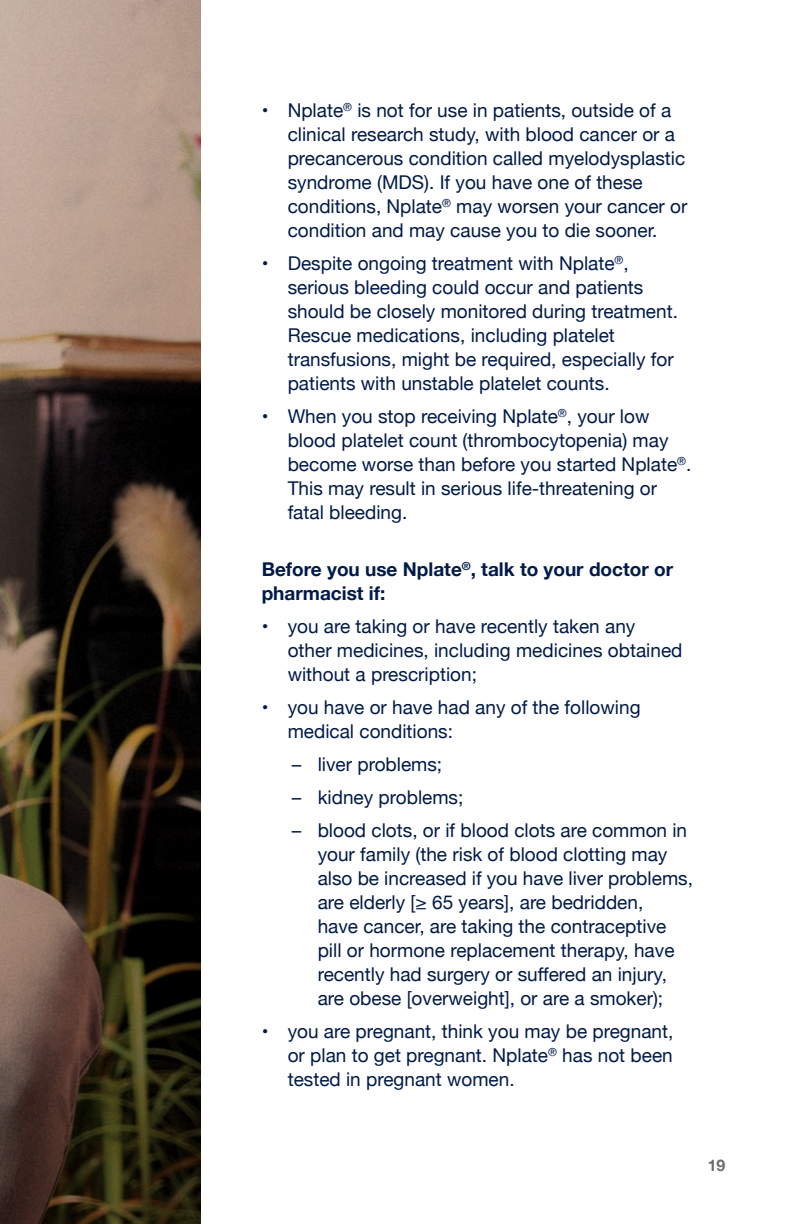
<style>
.page{position:relative;width:792px;height:1224px;background:#fff}
.page>*{position:absolute;margin:0;border:0;box-sizing:border-box;transform-origin:0 0}
.t1{font:19px/24px "Helvetica Neue";color:#001a49}
.t2{font:700 19px/24px "Helvetica Neue";color:#001a49}
.t3{font:700 16px "Helvetica Neue";color:#6d6e71}
</style>
<div class="page">
<svg style="left:0;top:0;width:200px;height:1224px;background:#5b4b3d"></svg>
<p class="t1" style="left:288px;top:99px;width:401px;text-indent:-26px">• Nplate<sup>®</sup> is not for use in patients, outside of a clinical research study, with blood cancer or a precancerous condition called myelodysplastic syndrome (MDS). If you have one of these conditions, Nplate<sup>®</sup> may worsen your cancer or condition and may cause you to die sooner.</p>
<p class="t1" style="left:288px;top:252px;width:392px;text-indent:-26px">• Despite ongoing treatment with Nplate<sup>®</sup>, serious bleeding could occur and patients should be closely monitored during treatment.<br>Rescue medications, including platelet transfusions, might be required, especially for patients with unstable platelet counts.</p>
<p class="t1" style="left:288px;top:405px;width:405px;text-indent:-26px">• When you stop receiving Nplate<sup>®</sup>, your low blood platelet count (thrombocytopenia) may become worse than before you started Nplate<sup>®</sup>.<br>This may result in serious life-threatening or fatal bleeding.</p>
<p class="t2" style="left:262px;top:558px;width:413px">Before you use Nplate<sup>®</sup>, talk to your doctor or pharmacist if:</p>
<p class="t1" style="left:288px;top:615px;width:396px;text-indent:-26px">• you are taking or have recently taken any other medicines, including medicines obtained without a prescription;</p>
<p class="t1" style="left:288px;top:696px;width:354px;text-indent:-26px">• you have or have had any of the following medical conditions:</p>
<p class="t1" style="left:292px;top:753px;width:152px">– liver problems;</p>
<p class="t1" style="left:292px;top:786px;width:173px">– kidney problems;</p>
<p class="t1" style="left:318px;top:819px;width:377px;text-indent:-26px">– blood clots, or if blood clots are common in your family (the risk of blood clotting may also be increased if you have liver problems, are elderly [≥ 65 years], are bedridden,<br>have cancer, are taking the contraceptive pill or hormone replacement therapy, have recently had surgery or suffered an injury, are obese [overweight], or are a smoker);</p>
<p class="t1" style="left:288px;top:1020px;width:387px;text-align:justify;text-indent:-26px">• you are pregnant, think you may be pregnant, or plan to get pregnant. Nplate<sup>®</sup> has not been tested in pregnant women.</p>
<p class="t3" style="left:708px;top:1153px;width:19px">19</p>
</div>
